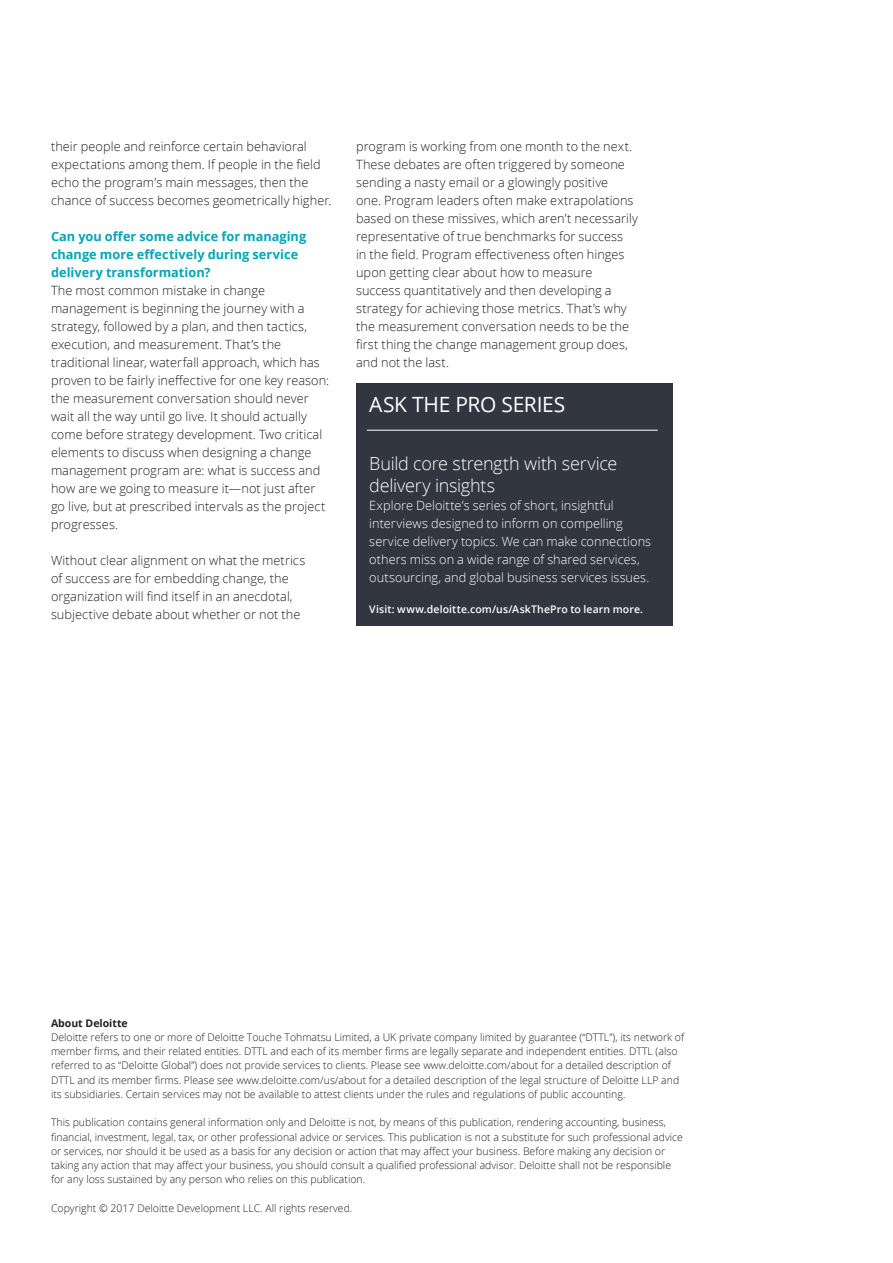
<style>
.page{position:relative;width:893px;height:1263px;background:#fff}
.page>*{position:absolute;margin:0;border:0;box-sizing:border-box;transform-origin:0 0}
.Body_copy__white_8_5{font:21px "Open Sans";letter-spacing:-.015em;color:#fff}
.Body_copy__white_8_5-2{font:300 18px/21.6px "Open Sans";letter-spacing:-.015em;color:#fff}
.Body_copy__8_5_12pt{font:300 12.75px/18px "Open Sans";letter-spacing:.005em;color:#231f20}
.Body_copy__white_8_5-3{font:300 12.75px/18px "Open Sans";letter-spacing:.005em;color:#fff}
.Subhead_A__8_5_12pt{font:700 12.75px/18px "Open Sans";letter-spacing:.005em;color:#00a6b9}
.Footer_copy{font:300 10.5px/14.2px "Open Sans";color:#231f20}
.Body_copy__white_8_5-4{font:600 10.5px "Open Sans";letter-spacing:.01em;color:#fff}
.Footer_copy-2{font:700 10.5px "Open Sans";color:#231f20}
</style>
<div class="page">
<div style="left:356px;top:384px;width:317px;height:242px;background:#323640"></div>
<hr style="left:367px;top:430px;width:291px;height:1px;background:#fff">
<p class="Body_copy__8_5_12pt" style="left:51px;top:137px;width:282px">their people and reinforce certain behavioral expectations among them. If people in the field echo the program’s main messages, then the chance of success becomes geometrically higher.</p>
<p class="Subhead_A__8_5_12pt" style="left:51px;top:227px;width:257px">Can you offer some advice for managing change more effectively during service delivery transformation?</p>
<p class="Body_copy__8_5_12pt" style="left:51px;top:281px;width:280px">The most common mistake in change management is beginning the journey with a strategy, followed by a plan, and then tactics, execution, and measurement. That’s the traditional linear, waterfall approach, which has proven to be fairly ineffective for one key reason: the measurement conversation should never wait all the way until go live. It should actually come before strategy development. Two critical elements to discuss when designing a change management program are: what is success and how are we going to measure it—not just after go live, but at prescribed intervals as the project progresses.</p>
<p class="Body_copy__8_5_12pt" style="left:51px;top:551px;width:256px">Without clear alignment on what the metrics of success are for embedding change, the organization will find itself in an anecdotal, subjective debate about whether or not the</p>
<p class="Body_copy__8_5_12pt" style="left:356px;top:137px;width:283px">program is working from one month to the next.<br>These debates are often triggered by someone sending a nasty email or a glowingly positive<br>one. Program leaders often make extrapolations based on these missives, which aren’t necessarily representative of true benchmarks for success<br>in the field. Program effectiveness often hinges upon getting clear about how to measure success quantitatively and then developing a strategy for achieving those metrics. That’s why the measurement conversation needs to be the first thing the change management group does, and not the last.</p>
<p class="Body_copy__white_8_5" style="left:369px;top:390px;width:198px">ASK THE PRO SERIES</p>
<p class="Body_copy__white_8_5-2" style="left:369px;top:452px;width:250px">Build core strength with service delivery insights</p>
<p class="Body_copy__white_8_5-3" style="left:369px;top:496px;width:283px">Explore Deloitte’s series of short, insightful interviews designed to inform on compelling service delivery topics. We can make connections others miss on a wide range of shared services, outsourcing, and global business services issues.</p>
<p class="Body_copy__white_8_5-4" style="left:369px;top:602px;width:275px">Visit: www.deloitte.com/us/AskThePro to learn more.</p>
<p class="Footer_copy-2" style="left:51px;top:1015px;width:78px">About Deloitte</p>
<p class="Footer_copy" style="left:51px;top:1030px;width:635px">Deloitte refers to one or more of Deloitte Touche Tohmatsu Limited, a UK private company limited by guarantee (“DTTL”), its network of member firms, and their related entities. DTTL and each of its member firms are legally separate and independent entities. DTTL (also referred to as “Deloitte Global”) does not provide services to clients. Please see www.deloitte.com/about for a detailed description of DTTL and its member firms. Please see www.deloitte.com/us/about for a detailed description of the legal structure of Deloitte LLP and its subsidiaries. Certain services may not be available to attest clients under the rules and regulations of public accounting.</p>
<p class="Footer_copy" style="left:51px;top:1115px;width:633px">This publication contains general information only and Deloitte is not, by means of this publication, rendering accounting, business, financial, investment, legal, tax, or other professional advice or services. This publication is not a substitute for such professional advice or services, nor should it be used as a basis for any decision or action that may affect your business. Before making any decision or taking any action that may affect your business, you should consult a qualified professional advisor. Deloitte shall not be responsible for any loss sustained by any person who relies on this publication.</p>
<p class="Footer_copy" style="left:51px;top:1201px;width:303px">Copyright © 2017 Deloitte Development LLC. All rights reserved.</p>
</div>
